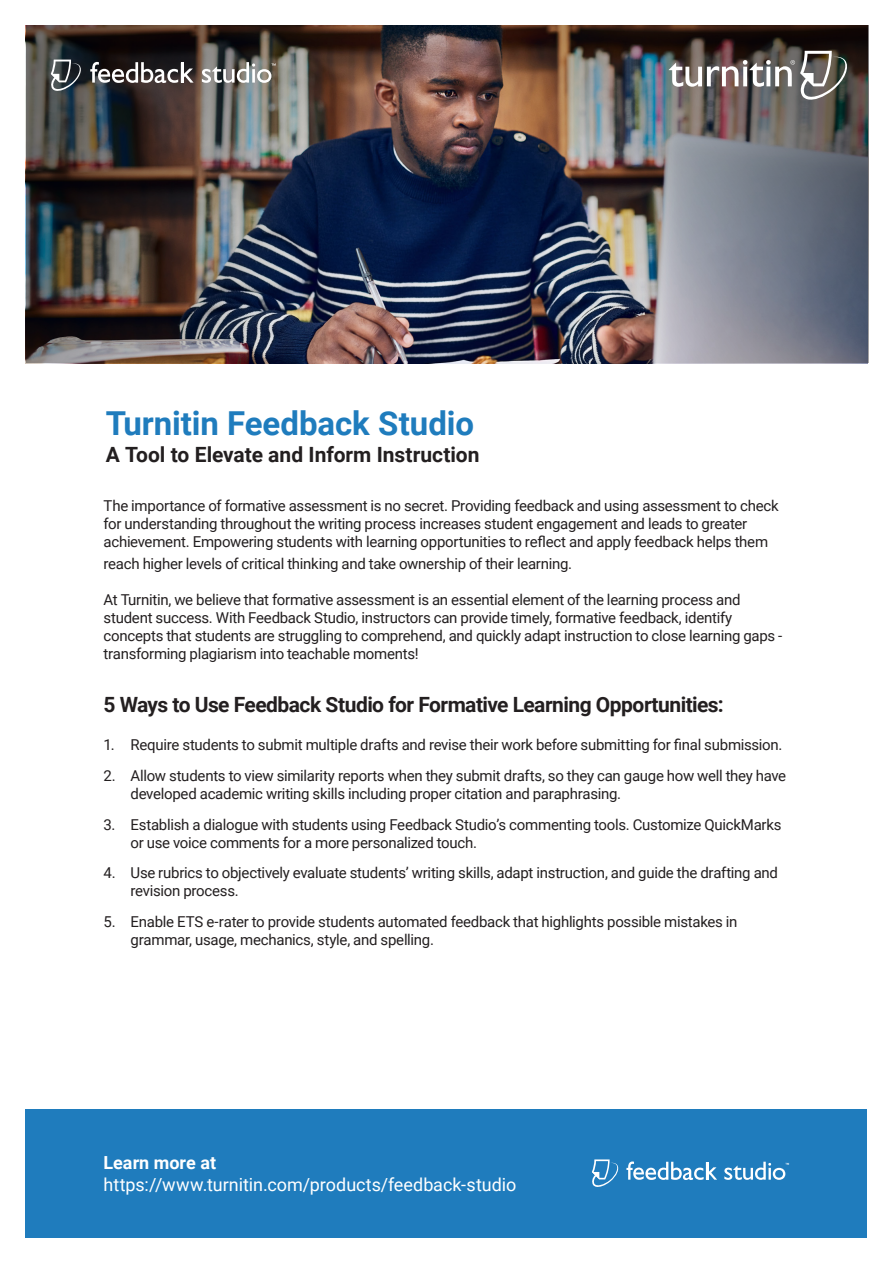
<style>
.page{position:relative;width:893px;height:1263px;background:#fff}
.page>*{position:absolute;margin:0;border:0;box-sizing:border-box;transform-origin:0 0}
.t1{font:700 33px "Roboto";letter-spacing:-.005em;color:#1f7cbd}
.t2{font:700 21px "Roboto";letter-spacing:-.025em;color:#231f20}
.t3{font:700 21px "Roboto";color:#231f20}
.t4{font:18px "Roboto";color:#fff}
.t5{font:700 18px "Roboto";color:#fff}
.t6{font:15px/18px "Roboto";letter-spacing:-.02em;color:#231f20}
</style>
<div class="page">
<img style="left:446px;top:26px;width:423px;height:337px">
<img style="left:26px;top:26px;width:420px;height:337px">
<svg style="left:669px;top:51px;width:178px;height:49px;background:#7b7571"></svg>
<div style="left:26px;top:1109px;width:841px;height:128px;background:#1f7cbd"></div>
<svg style="left:592px;top:1159px;width:27px;height:28px"></svg>
<svg style="left:724px;top:1162px;width:65px;height:18px"></svg>
<svg style="left:626px;top:1161px;width:91px;height:19px"></svg>
<svg style="left:50px;top:60px;width:33px;height:31px"></svg>
<svg style="left:202px;top:62px;width:74px;height:21px"></svg>
<svg style="left:90px;top:62px;width:104px;height:21px"></svg>
<p class="t1" style="left:106px;top:400px;width:370px">Turnitin Feedback Studio</p>
<p class="t3" style="left:106px;top:439px;width:375px">A Tool to Elevate and Inform Instruction</p>
<p class="t6" style="left:104px;top:496px;width:677px">The importance of formative assessment is no secret. Providing feedback and using assessment to check for understanding throughout the writing process increases student engagement and leads to greater achievement. Empowering students with learning opportunities to reflect and apply feedback helps them</p>
<p class="t6" style="left:104px;top:554px;width:470px">reach higher levels of critical thinking and take ownership of their learning.</p>
<p class="t6" style="left:104px;top:590px;width:680px">At Turnitin, we believe that formative assessment is an essential element of the learning process and student success. With Feedback Studio, instructors can provide timely, formative feedback, identify concepts that students are struggling to comprehend, and quickly adapt instruction to close learning gaps - transforming plagiarism into teachable moments!</p>
<p class="t2" style="left:104px;top:690px;width:622px">5 Ways to Use Feedback Studio for Formative Learning Opportunities:</p>
<p class="t6" style="left:104px;top:735px;width:680px">1. Require students to submit multiple drafts and revise their work before submitting for final submission.</p>
<p class="t6" style="left:131px;top:766px;width:657px;text-indent:-27px">2. Allow students to view similarity reports when they submit drafts, so they can gauge how well they have developed academic writing skills including proper citation and paraphrasing.</p>
<p class="t6" style="left:131px;top:815px;width:652px;text-indent:-27px">3. Establish a dialogue with students using Feedback Studio’s commenting tools. Customize QuickMarks or use voice comments for a more personalized touch.</p>
<p class="t6" style="left:131px;top:863px;width:649px;text-indent:-27px">4. Use rubrics to objectively evaluate students’ writing skills, adapt instruction, and guide the drafting and revision process.</p>
<p class="t6" style="left:131px;top:912px;width:608px;text-indent:-27px">5. Enable ETS e-rater to provide students automated feedback that highlights possible mistakes in grammar, usage, mechanics, style, and spelling.</p>
<p class="t5" style="left:104px;top:1150px;width:114px">Learn more at</p>
<p class="t4" style="left:104px;top:1172px;width:414px">https://www.turnitin.com/products/feedback-studio</p>
</div>
